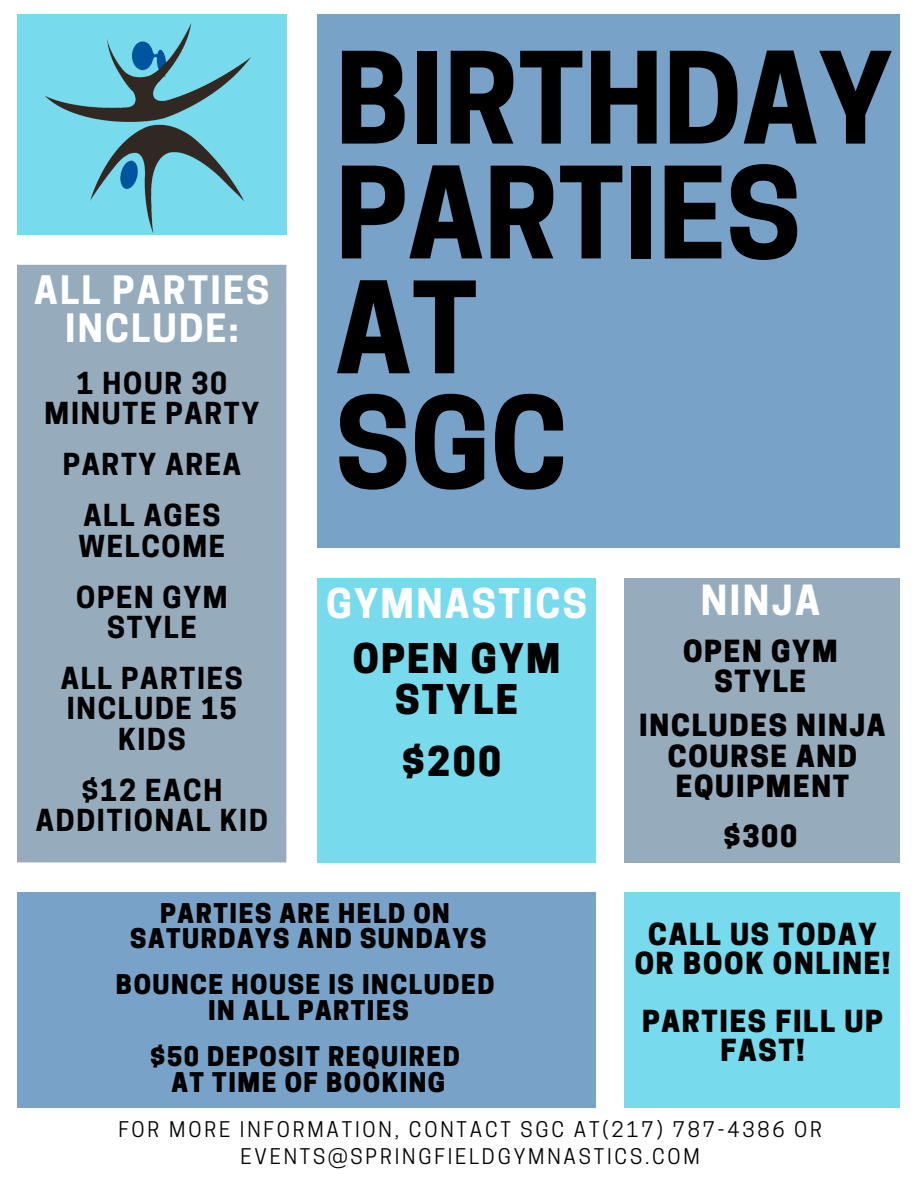
<style>
.page{position:relative;width:918px;height:1188px;background:#fff}
.page>*{position:absolute;margin:0;border:0;box-sizing:border-box;transform-origin:0 0}
.t1{font:700 118.95px/114.9px "Cooper Hewitt";color:#000}
.t2{font:700 39px "Cooper Hewitt";letter-spacing:.06em;color:#fff}
.t3{font:800 38.55px/40.5px "Cooper Hewitt";letter-spacing:.06em;color:#000;text-align:center}
.t4{font:700 38.55px "Cooper Hewitt";letter-spacing:.06em;color:#fff}
.t5{font:700 36.75px/38.4px "Cooper Hewitt";letter-spacing:.06em;color:#fff;text-align:center}
.t6{font:800 28.65px/30.3px "Cooper Hewitt";letter-spacing:.06em;color:#000;text-align:center}
.t7{font:700 28.5px/30.3px "Cooper Hewitt";letter-spacing:.06em;color:#000;text-align:center}
.t8{font:800 28.5px/29.1px "Cooper Hewitt";letter-spacing:.06em;color:#000;text-align:center}
.t9{font:800 25.5px/26px "Cooper Hewitt";letter-spacing:.06em;color:#000;text-align:center}
.t10{font:20.25px "Cooper Hewitt";letter-spacing:.14em;color:#000}
</style>
<div class="page">
<div style="left:18px;top:892px;width:578px;height:215px;background:#78a2c7"></div>
<div style="left:317px;top:15px;width:583px;height:533px;background:#78a2c7"></div>
<div style="left:624px;top:892px;width:276px;height:215px;background:#77dbed"></div>
<div style="left:317px;top:578px;width:279px;height:284px;background:#77dbed"></div>
<div style="left:624px;top:578px;width:276px;height:284px;background:#96acbc"></div>
<div style="left:18px;top:265px;width:268px;height:597px;background:#96acbc"></div>
<div style="left:18px;top:15px;width:268px;height:220px;background:#77dbed"></div>
<img style="left:45px;top:23px;width:206px;height:210px">
<h3 class="t5" style="left:34px;top:276px;width:237px">ALL PARTIES<br>INCLUDE:</h3>
<h3 class="t7" style="left:45px;top:372px;width:216px">1 HOUR 30<br>MINUTE PARTY</h3>
<h3 class="t7" style="left:63px;top:453px;width:180px">PARTY AREA</h3>
<h3 class="t7" style="left:79px;top:504px;width:148px;text-align:left">ALL AGES<br>WELCOME</h3>
<h3 class="t7" style="left:76px;top:585px;width:153px">OPEN GYM<br>STYLE</h3>
<h1 class="t7" style="left:61px;top:667px;width:184px">ALL PARTIES<br>INCLUDE 15<br>KIDS</h1>
<h2 class="t7" style="left:36px;top:778px;width:234px">$12 EACH<br>ADDITIONAL KID</h2>
<p class="t1" style="left:335px;top:56px;width:559px">BIRTHDAY<br>PARTIES<br>AT<br>SGC</p>
<h2 class="t4" style="left:326px;top:589px;width:263px">GYMNASTICS</h2>
<h2 class="t3" style="left:353px;top:643px;width:209px">OPEN GYM<br>STYLE</h2>
<h3 class="t3" style="left:402px;top:746px;width:101px">$200</h3>
<h3 class="t2" style="left:701px;top:585px;width:121px">NINJA</h3>
<h4 class="t6" style="left:683px;top:639px;width:156px">OPEN GYM<br>STYLE</h4>
<h4 class="t6" style="left:639px;top:714px;width:248px">INCLUDES NINJA<br>COURSE AND<br>EQUIPMENT</h4>
<p class="t6" style="left:723px;top:825px;width:75px">$300</p>
<h2 class="t9" style="left:130px;top:903px;width:358px">PARTIES ARE HELD ON<br>SATURDAYS AND SUNDAYS</h2>
<h3 class="t9" style="left:116px;top:975px;width:380px">BOUNCE HOUSE IS INCLUDED<br>IN ALL PARTIES</h3>
<h3 class="t9" style="left:150px;top:1047px;width:311px">$50 DEPOSIT REQUIRED<br>AT TIME OF BOOKING</h3>
<h4 class="t8" style="left:635px;top:923px;width:257px">CALL US TODAY<br>OR BOOK ONLINE!</h4>
<h3 class="t8" style="left:642px;top:1010px;width:242px">PARTIES FILL UP<br>FAST!</h3>
<h2 class="t10" style="left:118px;top:1121px;width:705px">FOR MORE INFORMATION, CONTACT SGC AT(217) 787-4386 OR</h2>
<h3 class="t10" style="left:241px;top:1149px;width:461px">EVENTS@SPRINGFIELDGYMNASTICS.COM</h3>
</div>
